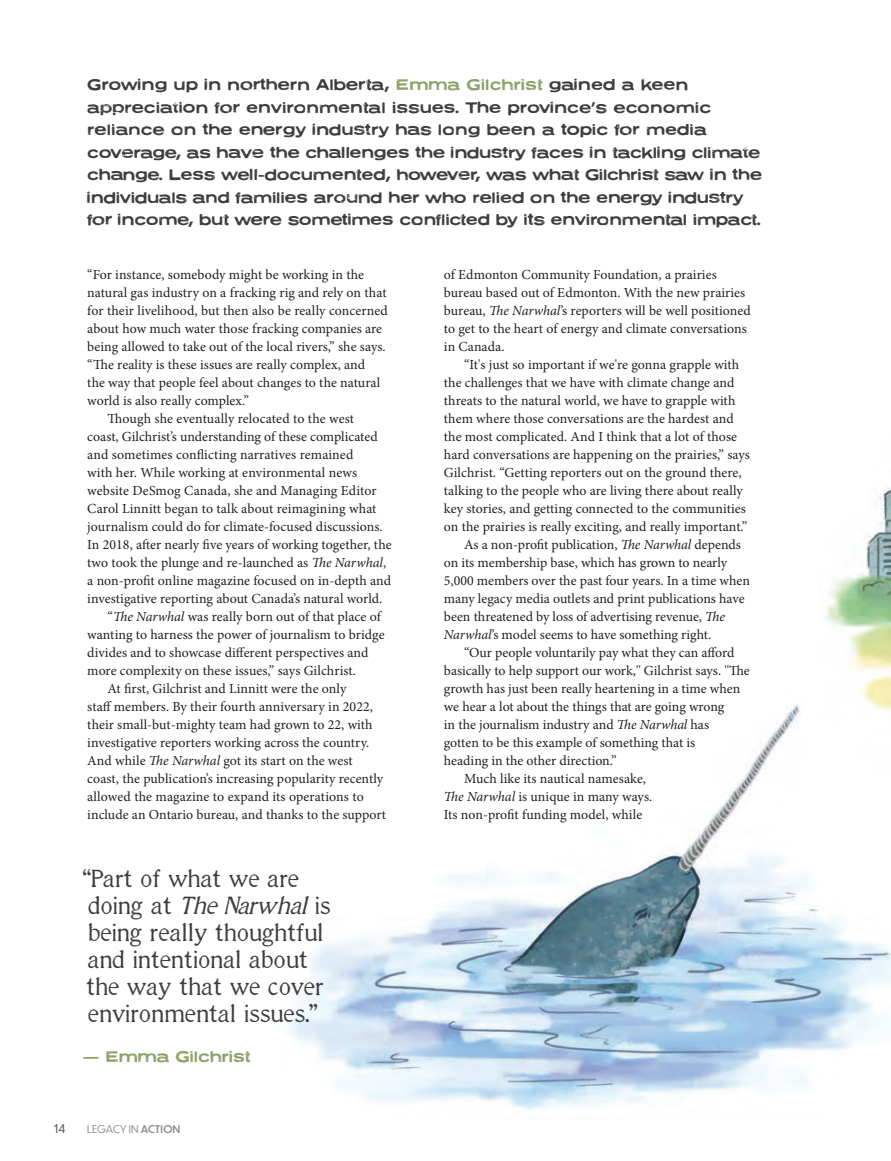
<style>
.page{position:relative;width:891px;height:1161px;background:#fff}
.page>*{position:absolute;margin:0;border:0;box-sizing:border-box;transform-origin:0 0}
.t1{font:25.5px/27px "Millesime";color:#3e3e3f}
.t2{font:16.5px/22.5px "Neuzon";letter-spacing:-.01em;color:#3e3e3f}
.t3{font:16.5px "Neuzon";color:#8fa26a}
.t4{font:13.8px/18px "Minion Pro";color:#231f20}
.t5{font:12px "Dunbar Tall";color:#57585a}
.t6{font:10.5px "Dunbar Tall";letter-spacing:.02em;color:#939598}
.s1{color:#8fa26a}
.s2{font-style:italic}
.s3{font-weight:500}
</style>
<div class="page">
<img style="left:288px;top:704px;width:603px;height:406px">
<div style="left:804px;top:0;width:87px;height:826px;background:#fff"></div>
<img style="left:825px;top:487px;width:66px;height:225px">
<p class="t2" style="left:87px;top:73px;width:676px">Growing up in northern Alberta, <span class="s1">Emma Gilchrist</span> gained a keen appreciation for environmental issues. The province’s economic reliance on the energy industry has long been a topic for media coverage, as have the challenges the industry faces in tackling climate change. Less well-documented, however, was what Gilchrist saw in the individuals and families around her who relied on the energy industry for income, but were sometimes conflicted by its environmental impact.</p>
<p class="t4" style="left:87px;top:266px;width:278px">“For instance, somebody might be working in the</p>
<p class="t4" style="left:87px;top:284px;width:301px">natural gas industry on a fracking rig and rely on that</p>
<p class="t4" style="left:87px;top:302px;width:302px">for their livelihood, but then also be really concerned</p>
<p class="t4" style="left:87px;top:320px;width:296px">about how much water those fracking companies are</p>
<p class="t4" style="left:87px;top:338px;width:300px">being allowed to take out of the local rivers,” she says.</p>
<p class="t4" style="left:87px;top:356px;width:279px">“The reality is these issues are really complex, and</p>
<p class="t4" style="left:87px;top:374px;width:295px">the way that people feel about changes to the natural</p>
<p class="t4" style="left:87px;top:392px;width:163px">world is also really complex.”</p>
<p class="t4" style="left:108px;top:410px;width:248px">Though she eventually relocated to the west</p>
<p class="t4" style="left:87px;top:428px;width:292px">coast, Gilchrist’s understanding of these complicated</p>
<p class="t4" style="left:87px;top:446px;width:268px">and sometimes conflicting narratives remained</p>
<p class="t4" style="left:87px;top:464px;width:271px">with her. While working at environmental news</p>
<p class="t4" style="left:87px;top:482px;width:291px">website DeSmog Canada, she and Managing Editor</p>
<p class="t4" style="left:87px;top:500px;width:291px">Carol Linnitt began to talk about reimagining what</p>
<p class="t4" style="left:87px;top:518px;width:297px">journalism could do for climate-focused discussions.</p>
<p class="t4" style="left:87px;top:536px;width:306px">In 2018, after nearly five years of working together, the</p>
<p class="t4" style="left:87px;top:554px;width:300px">two took the plunge and re-launched as <span class="s2">The Narwhal</span>,</p>
<p class="t4" style="left:87px;top:572px;width:305px">a non-profit online magazine focused on in-depth and</p>
<p class="t4" style="left:87px;top:590px;width:297px">investigative reporting about Canada’s natural world.</p>
<p class="t4" style="left:108px;top:608px;width:275px">“<span class="s2">The Narwhal</span> was really born out of that place of</p>
<p class="t4" style="left:87px;top:626px;width:299px">wanting to harness the power of journalism to bridge</p>
<p class="t4" style="left:87px;top:644px;width:283px">divides and to showcase different perspectives and</p>
<p class="t4" style="left:87px;top:662px;width:270px">more complexity on these issues,” says Gilchrist.</p>
<p class="t4" style="left:108px;top:680px;width:240px">At first, Gilchrist and Linnitt were the only</p>
<p class="t4" style="left:87px;top:698px;width:287px">staff members. By their fourth anniversary in 2022,</p>
<p class="t4" style="left:87px;top:716px;width:287px">their small-but-mighty team had grown to 22, with</p>
<p class="t4" style="left:87px;top:734px;width:284px">investigative reporters working across the country.</p>
<p class="t4" style="left:87px;top:752px;width:267px">And while <span class="s2">The Narwhal</span> got its start on the west</p>
<p class="t4" style="left:87px;top:770px;width:297px">coast, the publication’s increasing popularity recently</p>
<p class="t4" style="left:87px;top:788px;width:278px">allowed the magazine to expand its operations to</p>
<p class="t4" style="left:87px;top:806px;width:300px">include an Ontario bureau, and thanks to the support</p>
<h1 class="t1" style="left:83px;top:865px;width:249px">“Part of what we are doing at <span class="s2">The Narwhal</span> is being really thoughtful and intentional about the way that we cover environmental issues.”</h1>
<p class="t3" style="left:82px;top:1047px;width:169px">— Emma Gilchrist</p>
<p class="t5" style="left:54px;top:1120px;width:13px">14</p>
<p class="t6" style="left:87px;top:1122px;width:95px">LEGACY IN <span class="s3">ACTION</span></p>
<p class="t4" style="left:444px;top:266px;width:308px">of Edmonton Community Foundation, a prairies bureau based out of Edmonton. With the new prairies bureau, <span class="s2">The Narwhal</span>’s reporters will be well positioned to get to the heart of energy and climate conversations in Canada.</p>
<p class="t4" style="left:464px;top:356px;width:277px">“It's just so important if we're gonna grapple with</p>
<p class="t4" style="left:444px;top:374px;width:292px">the challenges that we have with climate change and</p>
<p class="t4" style="left:444px;top:392px;width:293px">threats to the natural world, we have to grapple with</p>
<p class="t4" style="left:444px;top:410px;width:291px">them where those conversations are the hardest and</p>
<p class="t4" style="left:444px;top:428px;width:295px">the most complicated. And I think that a lot of those</p>
<p class="t4" style="left:444px;top:446px;width:308px">hard conversations are happening on the prairies,” says</p>
<p class="t4" style="left:444px;top:464px;width:299px">Gilchrist. “Getting reporters out on the ground there,</p>
<p class="t4" style="left:444px;top:482px;width:300px">talking to the people who are living there about really</p>
<p class="t4" style="left:444px;top:500px;width:303px">key stories, and getting connected to the communities</p>
<p class="t4" style="left:444px;top:518px;width:305px">on the prairies is really exciting, and really important.”</p>
<p class="t4" style="left:464px;top:536px;width:278px">As a non-profit publication, <span class="s2">The Narwhal</span> depends</p>
<p class="t4" style="left:444px;top:554px;width:285px">on its membership base, which has grown to nearly</p>
<p class="t4" style="left:444px;top:572px;width:308px">5,000 members over the past four years. In a time when</p>
<p class="t4" style="left:444px;top:590px;width:302px">many legacy media outlets and print publications have</p>
<p class="t4" style="left:444px;top:608px;width:283px">been threatened by loss of advertising revenue, <span class="s2">The</span></p>
<p class="t4" style="left:444px;top:626px;width:269px"><span class="s2">Narwhal</span>’s model seems to have something right.</p>
<p class="t4" style="left:464px;top:644px;width:272px">“Our people voluntarily pay what they can afford</p>
<p class="t4" style="left:444px;top:662px;width:307px">basically to help support our work,'' Gilchrist says. ''The</p>
<p class="t4" style="left:444px;top:680px;width:298px">growth has just been really heartening in a time when</p>
<p class="t4" style="left:444px;top:698px;width:282px">we hear a lot about the things that are going wrong</p>
<p class="t4" style="left:444px;top:716px;width:267px">in the journalism industry and <span class="s2">The Narwhal</span> has</p>
<p class="t4" style="left:444px;top:734px;width:253px">gotten to be this example of something that is</p>
<p class="t4" style="left:444px;top:752px;width:174px">heading in the other direction.”</p>
<p class="t4" style="left:464px;top:770px;width:184px">Much like its nautical namesake,</p>
<p class="t4" style="left:444px;top:788px;width:210px"><span class="s2">The Narwhal</span> is unique in many ways.</p>
<p class="t4" style="left:444px;top:806px;width:200px">Its non-profit funding model, while</p>
</div>
